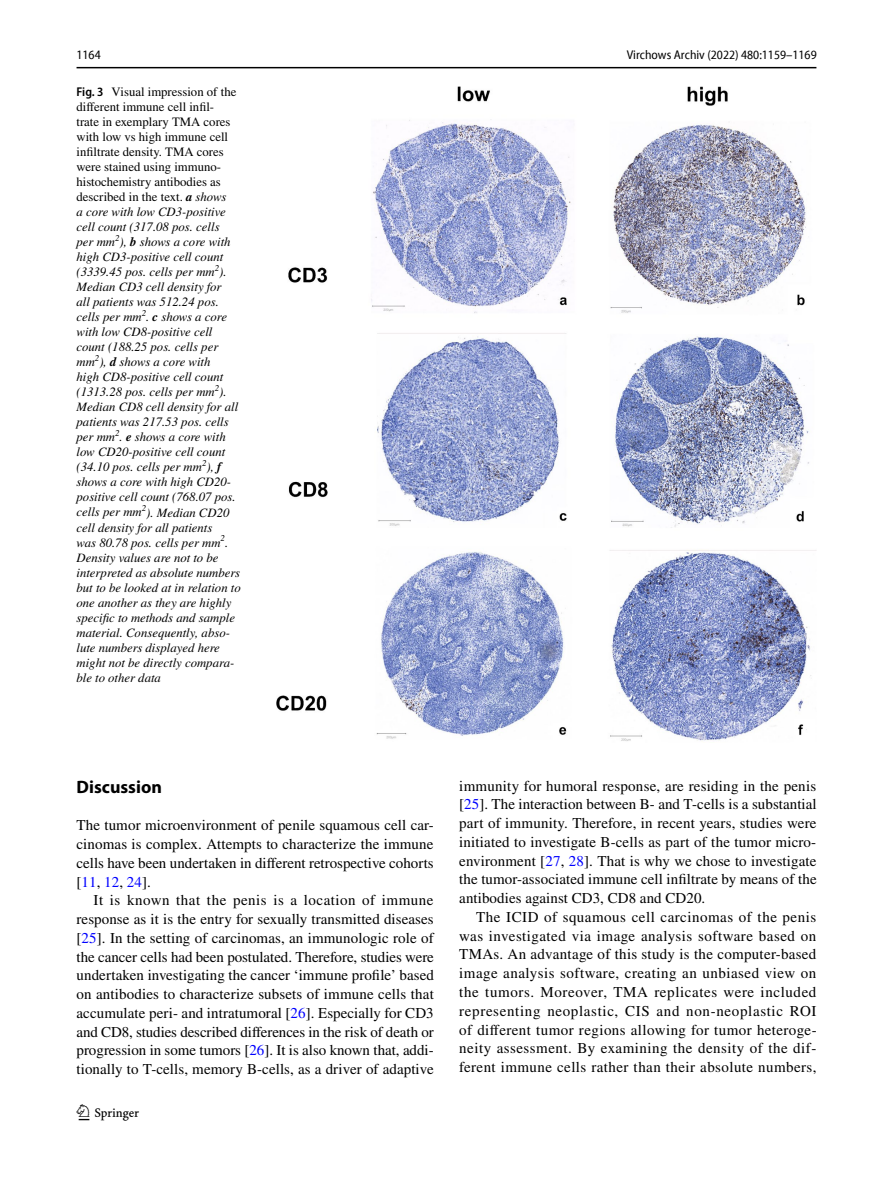
<style>
.page{position:relative;width:893px;height:1187px;background:#fff}
.page>*{position:absolute;margin:0;border:0;box-sizing:border-box;transform-origin:0 0}
.t1{font:22.5px "Springnew Regular 2";color:#000}
.t2{font:700 18px "Myriad Pro";color:#000}
.t3{font:15px/18.8px "STIX";letter-spacing:.005em;color:#000;text-align:justify}
.t4{font:italic 12.75px/15px "STIX";color:#000}
.t5{font:semi-condensed 12.75px "Myriad Pro Unic";color:#000}
.s1{font-family:"Myriad Pro";font-weight:600;font-style:normal;font-stretch:semi-condensed}
.s2{font-style:normal}
.s3{font-weight:700}
.s4{color:#00f}
</style>
<div class="page">
<hr style="left:77px;top:67px;width:739px;height:1px;background:#000">
<img style="left:276px;top:87px;width:540px;height:654px">
<p class="t5" style="left:77px;top:50px;width:26px">1164</p>
<p class="t5" style="left:627px;top:50px;width:192px">Virchows Archiv (2022) 480:1159–1169</p>
<p class="t4" style="left:77px;top:84px;width:166px"><span class="s1">Fig. 3</span> <span class="s2">Visual impression of the different immune cell infil-<br>trate in exemplary TMA cores with low vs high immune cell infiltrate density. TMA cores were stained using immuno&shy;histochemistry antibodies as described in the text.</span> <span class="s3">a</span> shows<br>a core with low CD3-positive cell count (317.08 pos. cells<br>per mm<sup>2</sup>), <span class="s3">b</span> shows a core with high CD3-positive cell count (3339.45 pos. cells per mm<sup>2</sup>).<br>Median CD3 cell density for<br>all patients was 512.24 pos. cells per mm<sup>2</sup>. <span class="s3">c</span> shows a core with low CD8-positive cell count (188.25 pos. cells per mm<sup>2</sup>), <span class="s3">d</span> shows a core with<br>high CD8-positive cell count (1313.28 pos. cells per mm<sup>2</sup>).<br>Median CD8 cell density for all patients was 217.53 pos. cells per mm<sup>2</sup>. <span class="s3">e</span> shows a core with low CD20-positive cell count (34.10 pos. cells per mm<sup>2</sup>), <span class="s3">f </span>shows a core with high CD20- positive cell count (768.07 pos. cells per mm<sup>2</sup>). Median CD20 cell density for all patients<br>was 80.78 pos. cells per mm<sup>2</sup>.<br>Density values are not to be interpreted as absolute numbers but to be looked at in relation to one another as they are highly specific to methods and sample material. Consequently, abso&shy;lute numbers displayed here might not be directly compara&shy;ble to other data</p>
<p class="t2" style="left:77px;top:775px;width:87px">Discussion</p>
<p class="t3" style="left:77px;top:816px;width:359px">The tumor microenvironment of penile squamous cell car&shy;cinomas is complex. Attempts to characterize the immune cells have been undertaken in different retrospective cohorts [<span class="s4">11</span>, <span class="s4">12</span>, <span class="s4">24</span>].</p>
<p class="t3" style="left:77px;top:891px;width:359px;text-indent:17px">It is known that the penis is a location of immune response as it is the entry for sexually transmitted diseases [<span class="s4">25</span>]. In the setting of carcinomas, an immunologic role of the cancer cells had been postulated. Therefore, studies were undertaken investigating the cancer ‘immune profile’ based on antibodies to characterize subsets of immune cells that accumulate peri- and intratumoral [<span class="s4">26</span>]. Especially for CD3 and CD8, studies described differences in the risk of death or progression in some tumors [<span class="s4">26</span>]. It is also known that, addi&shy;tionally to T-cells, memory B-cells, as a driver of adaptive</p>
<h1 class="t1" style="left:79px;top:1104px;width:62px">1 3</h1>
<p class="t3" style="left:459px;top:777px;width:359px">immunity for humoral response, are residing in the penis [<span class="s4">25</span>]. The interaction between B- and T-cells is a substantial part of immunity. Therefore, in recent years, studies were initiated to investigate B-cells as part of the tumor micro&shy;environment [<span class="s4">27</span>, <span class="s4">28</span>]. That is why we chose to investigate the tumor-associated immune cell infiltrate by means of the antibodies against CD3, CD8 and CD20.</p>
<p class="t3" style="left:459px;top:908px;width:359px;text-indent:17px">The ICID of squamous cell carcinomas of the penis was investigated via image analysis software based on TMAs. An advantage of this study is the computer-based image analysis software, creating an unbiased view on the tumors. Moreover, TMA replicates were included representing neoplastic, CIS and non-neoplastic ROI of different tumor regions allowing for tumor heteroge&shy;neity assessment. By examining the density of the dif&shy;ferent immune cells rather than their absolute numbers,</p>
</div>
